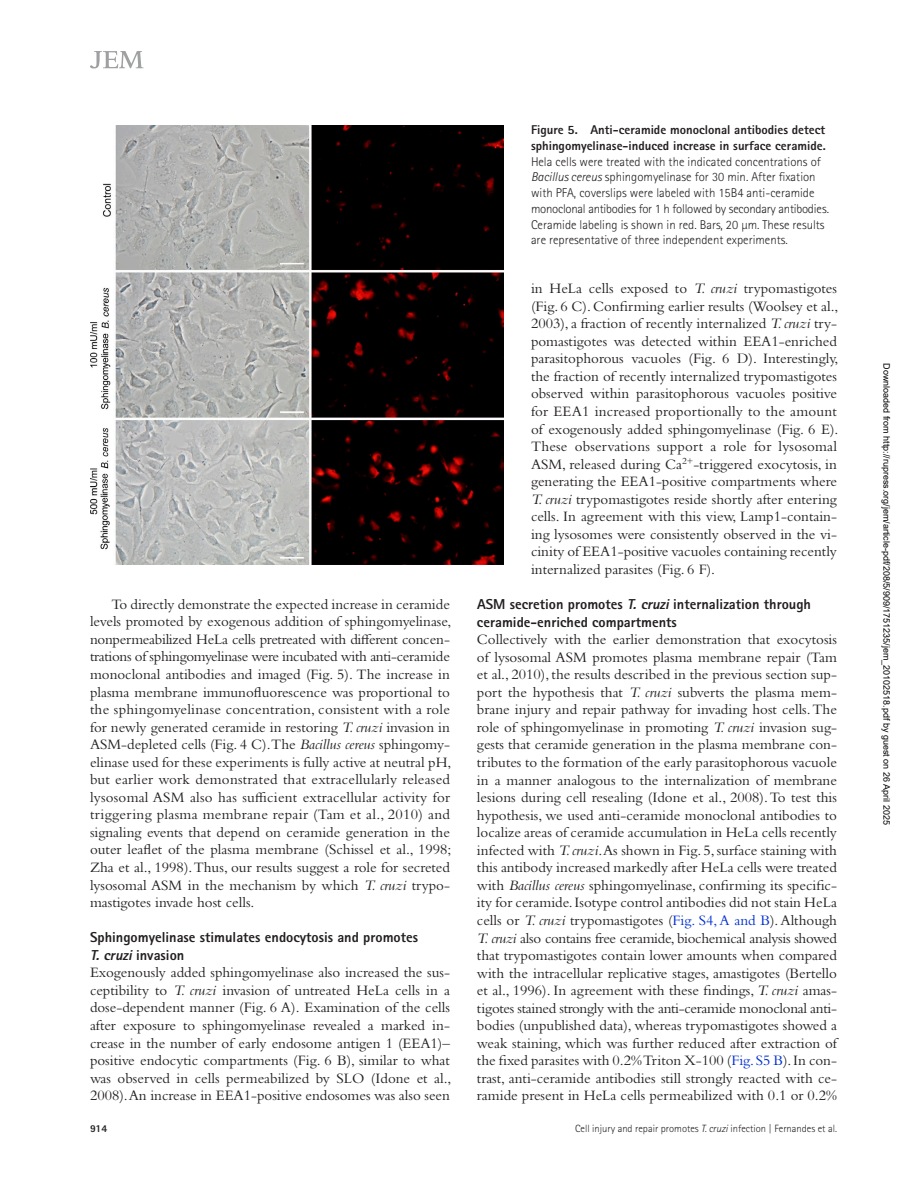
<style>
.page{position:relative;width:918px;height:1188px;background:#fff}
.page>*{position:absolute;margin:0;border:0;box-sizing:border-box;transform-origin:0 0}
.t1{font:15px/17.5px "Bembo Std";color:#231f20;text-align:justify}
.t2{font:800 14.4px/17.5px "Rotis Sans Serif Std";color:#231f20}
.t3{font:300 12.75px/15.8px "Rotis Sans Serif Std";color:#231f20}
.t4{font:800 12.75px/15.8px "Rotis Sans Serif Std";color:#231f20}
.t5{font:300 10.5px "Rotis Sans Serif Std";color:#231f20}
.t6{font:800 10.5px "Rotis Sans Serif Std";color:#231f20}
.t7{font:9px "Arial";color:#000}
.s1{font-style:italic}
.s2{color:#0030d1}
</style>
<div class="page">
<svg style="left:90px;top:51px;width:53px;height:17px"></svg>
<img style="left:90px;top:125px;width:414px;height:439px">
<p class="t1" style="left:90px;top:595px;width:363px;text-indent:22px">To directly demonstrate the expected increase in ceramide levels promoted by exogenous addition of sphingomyelinase, nonpermeabilized HeLa cells pretreated with different concen&shy;trations of sphingomyelinase were incubated with anti-ceramide monoclonal antibodies and imaged (Fig. 5). The increase in plasma membrane immunofluorescence was proportional to the sphingomyelinase concentration, consistent with a role for newly generated ceramide in restoring <span class="s1">T. cruzi</span> invasion in ASM-depleted cells (Fig. 4 C).The <span class="s1">Bacillus cereus</span> sphingomy&shy;elinase used for these experiments is fully active at neutral pH, but earlier work demonstrated that extracellularly released lysosomal ASM also has sufficient extracellular activity for triggering plasma membrane repair (Tam et al., 2010) and signaling events that depend on ceramide generation in the outer leaflet of the plasma membrane (Schissel et al., 1998; Zha et al., 1998). Thus, our results suggest a role for secreted lysosomal ASM in the mechanism by which <span class="s1">T. cruzi</span> trypo&shy;mastigotes invade host cells.</p>
<p class="t2" style="left:90px;top:928px;width:330px">Sphingomyelinase stimulates endocytosis and promotes<br><span class="s1">T.cruzi</span>invasion</p>
<p class="t1" style="left:90px;top:964px;width:363px">Exogenously added sphingomyelinase also increased the sus&shy;ceptibility to <span class="s1">T. cruzi</span> invasion of untreated HeLa cells in a dose-dependent manner (Fig. 6 A). Examination of the cells after exposure to sphingomyelinase revealed a marked in&shy;crease in the number of early endosome antigen 1 (EEA1)– positive endocytic compartments (Fig. 6 B), similar to what was observed in cells permeabilized by SLO (Idone et al., 2008). An increase in EEA1-positive endosomes was also seen</p>
<p class="t4" style="left:531px;top:122px;width:296px">Figure 5. Anti-ceramide monoclonal antibodies detect sphingomyelinase-induced increase in surface ceramide.</p>
<p class="t3" style="left:531px;top:153px;width:300px">Hela cells were treated with the indicated concentrations of <span class="s1">Bacillus cereus</span> sphingomyelinase for 30 min. After fixation with PFA, coverslips were labeled with 15B4 anti-ceramide monoclonal antibodies for 1 h followed by secondary antibodies.<br>Ceramide labeling is shown in red. Bars, 20 µm. These results are representative of three independent experiments.</p>
<p class="t1" style="left:531px;top:279px;width:309px">in HeLa cells exposed to <span class="s1">T. cruzi</span> trypomastigotes (Fig. 6 C). Confirming earlier results (Woolsey et al., 2003), a fraction of recently internalized <span class="s1">T. cruzi</span> try&shy;pomastigotes was detected within EEA1-enriched parasitophorous vacuoles (Fig. 6 D). Interestingly, the fraction of recently internalized trypomastigotes observed within parasitophorous vacuoles positive for EEA1 increased proportionally to the amount of exogenously added sphingomyelinase (Fig. 6 E).<br>These observations support a role for lysosomal ASM, released during Ca<sup>2+</sup>-triggered exocytosis, in generating the EEA1-positive compartments where <span class="s1">T. cruzi</span> trypomastigotes reside shortly after entering cells. In agreement with this view, Lamp1-contain&shy;ing lysosomes were consistently observed in the vi&shy;cinity of EEA1-positive vacuoles containing recently internalized parasites (Fig. 6 F).</p>
<p class="t2" style="left:477px;top:595px;width:336px">ASM secretion promotes <span class="s1">T.cruzi</span>internalization through ceramide-enriched compartments</p>
<p class="t1" style="left:477px;top:630px;width:362px">Collectively with the earlier demonstration that exocytosis of lysosomal ASM promotes plasma membrane repair (Tam et al., 2010), the results described in the previous section sup&shy;port the hypothesis that <span class="s1">T. cruzi</span> subverts the plasma mem&shy;brane injury and repair pathway for invading host cells. The role of sphingomyelinase in promoting <span class="s1">T. cruzi</span> invasion sug&shy;gests that ceramide generation in the plasma membrane con&shy;tributes to the formation of the early parasitophorous vacuole in a manner analogous to the internalization of membrane lesions during cell resealing (Idone et al., 2008). To test this hypothesis, we used anti-ceramide monoclonal antibodies to localize areas of ceramide accumulation in HeLa cells recently infected with <span class="s1">T. cruzi</span>.As shown in Fig. 5, surface staining with this antibody increased markedly after HeLa cells were treated with <span class="s1">Bacillus cereus</span> sphingomyelinase, confirming its specific&shy;ity for ceramide. Isotype control antibodies did not stain HeLa cells or <span class="s1">T. cruzi</span> trypomastigotes (<span class="s2">Fig. S4, A and B</span>). Although <span class="s1">T. cruzi</span> also contains free ceramide, biochemical analysis showed that trypomastigotes contain lower amounts when compared with the intracellular replicative stages, amastigotes (Bertello et al., 1996). In agreement with these findings, <span class="s1">T. cruzi</span> amas&shy;tigotes stained strongly with the anti-ceramide monoclonal anti&shy;bodies (unpublished data), whereas trypomastigotes showed a weak staining, which was further reduced after extraction of the fixed parasites with 0.2% Triton X-100 (<span class="s2">Fig. S5 B</span>). In con&shy;trast, anti-ceramide antibodies still strongly reacted with ce&shy;ramide present in HeLa cells permeabilized with 0.1 or 0.2%</p>
<p class="t6" style="left:90px;top:1122px;width:19px">914</p>
<p class="t5" style="left:575px;top:1123px;width:263px">Cell injury and repair promotes <span class="s1">T. cruzi</span> infection | Fernandes et al.</p>
<p class="t7" style="left:890px;top:363px;width:463px;rotate:90deg">Downloaded from http://rupress.org/jem/article-pdf/208/5/909/1751235/jem_20102518.pdf by guest on 26 April 2025</p>
</div>
